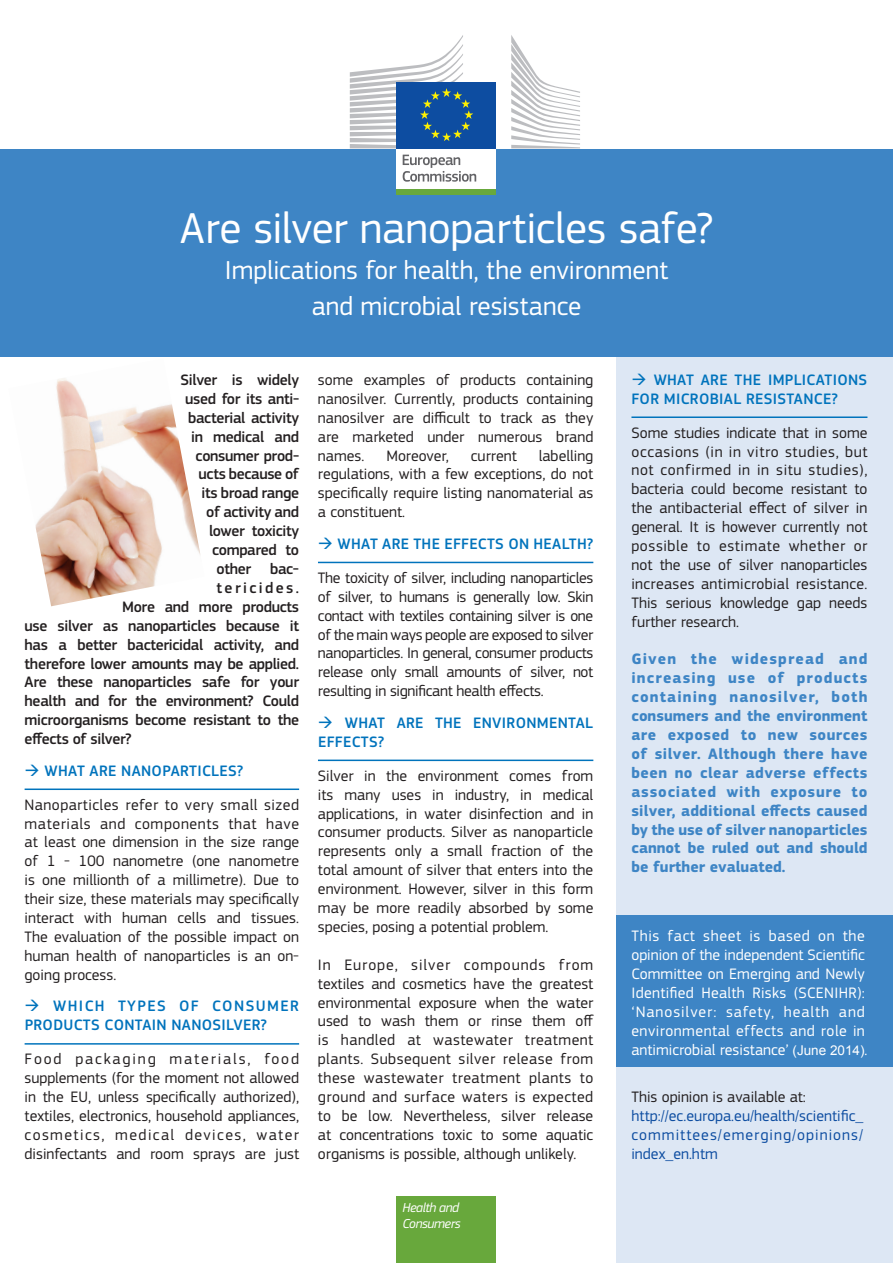
<style>
.page{position:relative;width:893px;height:1263px;background:#fff}
.page>*{position:absolute;margin:0;border:0;box-sizing:border-box;transform-origin:0 0}
.t1{font:45px "EC Square Sans Pro";letter-spacing:-.005em;color:#fff}
.t2{font:27px/36px "EC Square Sans Pro";color:#fff;text-align:center}
.t3{font:15.75px/18.9px "EC Square Sans Pro";color:#231f20;text-align:justify}
.t4{font:500 15.75px "EC Square Sans Pro";letter-spacing:-.02em;color:#231f20}
.t5{font:700 15.75px/18.9px "EC Square Sans Pro";color:#3e85c5;text-align:justify}
.t6{font:15.75px/18.9px "EC Square Sans Pro";letter-spacing:.02em;color:#fff}
.t7{font:500 15.75px/18.9px "EC Square Sans Pro";letter-spacing:.02em;color:#0073bc}
.t8{font:15.75px/18.9px "EC Square Sans Pro";letter-spacing:.065em;color:#0d4da1;text-align:justify}
.t9{font:15.75px/33.9px "EC Square Sans Pro";letter-spacing:-.02em;color:#231f20}
.t10{font:15.75px/33.9px "EC Square Sans Pro";letter-spacing:.03em;color:#231f20}
.t11{font:500 15.75px "EC Square Sans Pro";letter-spacing:.15em;color:#231f20}
.t12{font:italic 13.5px/16.2px "PF Square Sans Pro";letter-spacing:-.03em;color:#fff}
.s1{color:#0073bc}
.s2{font-weight:500;color:#0073bc}
.s3{font-family:"Arial";font-size:13.5px}
</style>
<div class="page">
<div style="left:617px;top:357px;width:276px;height:906px;background:#dde7f4"></div>
<div style="left:0;top:148px;width:893px;height:209px;background:#3e85c5"></div>
<div style="left:397px;top:1196px;width:99px;height:67px;background:#68a83c"></div>
<img style="left:35px;top:378px;width:165px;height:228px">
<div style="left:397px;top:146px;width:99px;height:45px;background:#fff"></div>
<svg style="left:403px;top:155px;width:73px;height:27px"></svg>
<div style="left:397px;top:189px;width:99px;height:6px;background:#68a83c"></div>
<svg style="left:511px;top:35px;width:69px;height:113px"></svg>
<div style="left:397px;top:82px;width:99px;height:66px;background:#0d4da1"></div>
<svg style="left:350px;top:35px;width:123px;height:113px"></svg>
<div style="left:617px;top:915px;width:276px;height:151px;background:#3e85c5"></div>
<hr style="left:25px;top:788px;width:274px;height:2px;background:#0073bc">
<hr style="left:25px;top:1043px;width:274px;height:1px;background:#0073bc">
<hr style="left:318px;top:562px;width:275px;height:1px;background:#0073bc">
<hr style="left:318px;top:759px;width:275px;height:2px;background:#0073bc">
<hr style="left:631px;top:416px;width:236px;height:2px;background:#0073bc">
<h1 class="t1" style="left:180px;top:201px;width:534px">Are silver nanoparticles safe?</h1>
<h2 class="t2" style="left:225px;top:252px;width:445px">Implications for health, the environment and microbial resistance</h2>
<p class="t4" style="left:181px;top:371px;width:120px">Silver is widely</p>
<p class="t4" style="left:185px;top:389px;width:115px">used for its anti-</p>
<p class="t4" style="left:188px;top:408px;width:113px">bacterial activity</p>
<p class="t4" style="left:191px;top:427px;width:109px">in medical and</p>
<p class="t4" style="left:196px;top:446px;width:105px">consumer prod-</p>
<p class="t4" style="left:199px;top:465px;width:102px">ucts because of</p>
<p class="t4" style="left:202px;top:484px;width:99px">its broad range</p>
<p class="t4" style="left:206px;top:503px;width:95px">of activity and</p>
<p class="t4" style="left:209px;top:522px;width:91px">lower toxicity</p>
<p class="t4" style="left:212px;top:541px;width:89px">compared to</p>
<p class="t4" style="left:217px;top:560px;width:84px">other bac-</p>
<p class="t11" style="left:217px;top:578px;width:84px">tericides.</p>
<p class="t4" style="left:122px;top:597px;width:178px">More and more products</p>
<p class="t4" style="left:25px;top:616px;width:276px">use silver as nanoparticles because it</p>
<p class="t4" style="left:25px;top:635px;width:276px">has a better bactericidal activity, and</p>
<p class="t4" style="left:25px;top:654px;width:276px">therefore lower amounts may be applied.</p>
<p class="t4" style="left:25px;top:673px;width:276px">Are these nanoparticles safe for your</p>
<p class="t4" style="left:25px;top:692px;width:276px">health and for the environment? Could</p>
<p class="t4" style="left:25px;top:711px;width:276px">microorganisms become resistant to the</p>
<p class="t4" style="left:25px;top:730px;width:109px">effects of silver?</p>
<p class="t10" style="left:25px;top:754px;width:276px"><span class="s1">→</span> <span class="s2">WHAT ARE NANOPARTICLES?<br></span>Nanoparticles refer to very small sized</p>
<p class="t3" style="left:25px;top:814px;width:276px">materials and components that have at least one dimension in the size range of 1 - 100 nanometre (one nanometre is one millionth of a millimetre). Due to their size, these materials may specifically interact with human cells and tissues.<br>The evaluation of the possible impact on human health of nanoparticles is an on&shy;going process.</p>
<p class="t7" style="left:25px;top:997px;width:276px">→ WHICH TYPES OF CONSUMER<br>PRODUCTS CONTAIN NANOSILVER?</p>
<p class="t3" style="left:25px;top:1050px;width:276px">Food packaging materials, food supplements (for the moment not allowed in the EU, unless specifically authorized), textiles, electronics, household appliances, cosmetics, medical devices, water disinfectants and room sprays are just</p>
<p class="t3" style="left:318px;top:370px;width:277px">some examples of products containing nanosilver. Currently, products containing nanosilver are difficult to track as they are marketed under numerous brand names.</p>
<p class="t3" style="left:318px;top:446px;width:277px;text-indent:221px">labelling regulations, with a few exceptions, do not specifically require listing nanomaterial as a constituent.</p>
<p class="t9" style="left:318px;top:527px;width:277px"><span class="s1">→</span> <span class="s2">WHAT ARE THE EFFECTS ON HEALTH?<br></span>The toxicity of silver, including nanoparticles</p>
<p class="t3" style="left:318px;top:587px;width:277px">of silver, to humans is generally low. Skin contact with textiles containing silver is one of the main ways people are exposed to silver nanoparticles. In general, consumer products release only small amounts of silver, not resulting in significant health effects.</p>
<p class="t7" style="left:318px;top:714px;width:277px">→ WHAT ARE THE ENVIRONMENTAL<br>EFFECTS?</p>
<p class="t3" style="left:318px;top:766px;width:277px">Silver in the environment comes from its many uses in industry, in medical applications, in water disinfection and in consumer products. Silver as nanoparticle represents only a small fraction of the total amount of silver that enters into the environment. However, silver in this form may be more readily absorbed by some species, posing a potential problem.</p>
<p class="t3" style="left:318px;top:955px;width:277px">In Europe, silver compounds from textiles and cosmetics have the greatest environmental exposure when the water used to wash them or rinse them off is handled at wastewater treatment plants. Subsequent silver release from these wastewater treatment plants to ground and surface waters is expected to be low. Nevertheless, silver release at concentrations toxic to some aquatic organisms is possible, although unlikely.</p>
<p class="t3" style="left:386px;top:446px;width:64px">Moreover,</p>
<p class="t3" style="left:471px;top:446px;width:47px">current</p>
<p class="t12" style="left:402px;top:1199px;width:60px">Health and<br>Consumers</p>
<p class="t7" style="left:631px;top:370px;width:237px">→ WHAT ARE THE IMPLICATIONS<br>FOR MICROBIAL RESISTANCE?</p>
<p class="t3" style="left:631px;top:423px;width:237px">Some studies indicate that in some occasions (in in vitro studies, but not confirmed in in situ studies), bacteria could become resistant to the antibacterial effect of silver in general. It is however currently not possible to estimate whether or not the use of silver nanoparticles increases antimicrobial resistance.<br>This serious knowledge gap needs further research.</p>
<p class="t5" style="left:631px;top:650px;width:237px">Given the widespread and increasing use of products containing nanosilver, both consumers and the environment are exposed to new sources of silver. Although there have been no clear adverse effects associated with exposure to silver, additional effects caused by the use of silver nanoparticles cannot be ruled out and should be further evaluated.</p>
<p class="t6" style="left:631px;top:927px;width:237px">This fact sheet is based on the opinion of the independent Scientific Committee on Emerging and Newly Identified Health Risks (SCENIHR): ‘Nanosilver: safety, health and environmental effects and role in antimicrobial resistance’ <span class="s3">(June 2014)</span>.</p>
<p class="t3" style="left:631px;top:1087px;width:176px">This opinion is available at:</p>
<p class="t8" style="left:631px;top:1106px;width:233px">http://ec.europa.eu/health/scientific_ committees/emerging/opinions/ index_en.htm</p>
</div>
